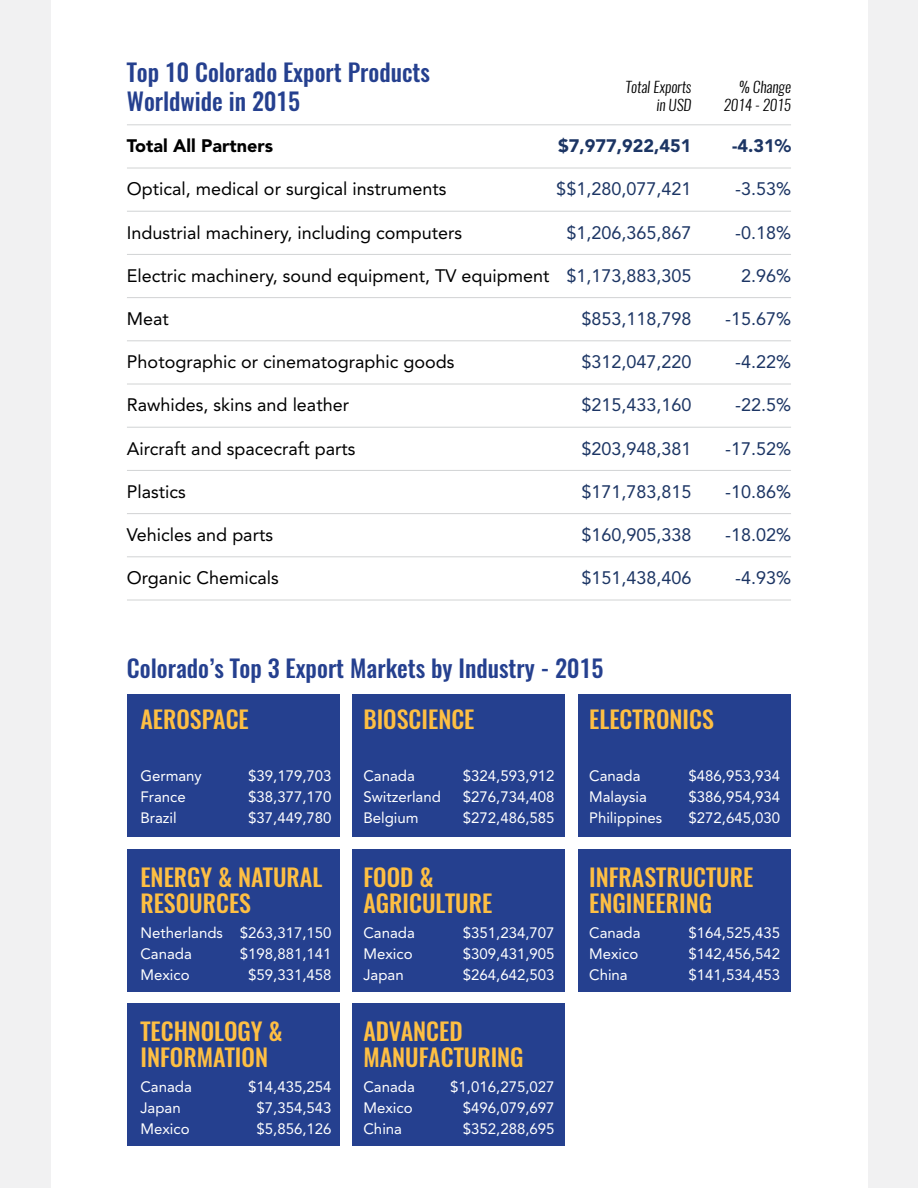
<style>
.page{position:relative;width:918px;height:1188px;background:#f1f1f2}
.page>*{position:absolute;margin:0;border:0;box-sizing:border-box;transform-origin:0 0}
.t1{font:500 24px "Oswald";color:#febf43}
.t2{font:500 24px/28.8px "Oswald";color:#25408f}
.t3{font:18px "Avenir";color:#000}
.t4{font:18px "Avenir";color:#1c3564}
.t5{font:900 18px "Avenir";color:#1c3564}
.t6{font:900 18px "Avenir";color:#000}
.t7{font:15px "Avenir";color:#fff}
.t8{font:italic 300 15px/18px "Oswald";color:#000;text-align:right}
</style>
<div class="page">
<div style="left:51px;top:0;width:816px;height:1188px;background:#fff"></div>
<hr style="left:127px;top:124px;width:664px;height:1px;background:#d1d3d4">
<hr style="left:127px;top:168px;width:664px;height:1px;background:#d1d3d4">
<hr style="left:127px;top:211px;width:664px;height:1px;background:#d1d3d4">
<hr style="left:127px;top:254px;width:664px;height:1px;background:#d1d3d4">
<hr style="left:127px;top:297px;width:664px;height:1px;background:#d1d3d4">
<hr style="left:127px;top:340px;width:664px;height:1px;background:#d1d3d4">
<hr style="left:127px;top:384px;width:664px;height:1px;background:#d1d3d4">
<hr style="left:127px;top:427px;width:664px;height:1px;background:#d1d3d4">
<hr style="left:127px;top:470px;width:664px;height:1px;background:#d1d3d4">
<hr style="left:127px;top:513px;width:664px;height:1px;background:#d1d3d4">
<hr style="left:127px;top:556px;width:664px;height:1px;background:#d1d3d4">
<hr style="left:127px;top:600px;width:664px;height:1px;background:#d1d3d4">
<div style="left:127px;top:694px;width:213px;height:143px;background:#25408f"></div>
<div style="left:127px;top:849px;width:213px;height:142px;background:#25408f"></div>
<div style="left:127px;top:1003px;width:213px;height:143px;background:#25408f"></div>
<div style="left:353px;top:694px;width:212px;height:143px;background:#25408f"></div>
<div style="left:353px;top:849px;width:212px;height:142px;background:#25408f"></div>
<div style="left:353px;top:1003px;width:212px;height:143px;background:#25408f"></div>
<div style="left:578px;top:694px;width:213px;height:143px;background:#25408f"></div>
<div style="left:578px;top:849px;width:213px;height:142px;background:#25408f"></div>
<p class="t2" style="left:127px;top:59px;width:305px">Top 10 Colorado Export Products<br>Worldwide in 2015</p>
<p class="t8" style="left:626px;top:78px;width:67px">Total Exports in USD</p>
<p class="t8" style="left:724px;top:78px;width:69px">% Change<br>2014 - 2015</p>
<p class="t5" style="left:558px;top:135px;width:135px">$7,977,922,451</p>
<p class="t4" style="left:556px;top:179px;width:137px">$$1,280,077,421</p>
<p class="t4" style="left:566px;top:222px;width:127px">$1,206,365,867</p>
<p class="t4" style="left:566px;top:265px;width:127px">$1,173,883,305</p>
<p class="t4" style="left:581px;top:308px;width:112px">$853,118,798</p>
<p class="t4" style="left:581px;top:351px;width:112px">$312,047,220</p>
<p class="t4" style="left:581px;top:395px;width:112px">$215,433,160</p>
<p class="t4" style="left:581px;top:438px;width:112px">$203,948,381</p>
<p class="t4" style="left:581px;top:481px;width:112px">$171,783,815</p>
<p class="t4" style="left:581px;top:524px;width:112px">$160,905,338</p>
<p class="t4" style="left:581px;top:567px;width:112px">$151,438,406</p>
<p class="t6" style="left:127px;top:135px;width:148px">Total All Partners</p>
<p class="t3" style="left:127px;top:179px;width:321px">Optical, medical or surgical instruments</p>
<p class="t3" style="left:127px;top:222px;width:337px">Industrial machinery, including computers</p>
<p class="t3" style="left:127px;top:265px;width:424px">Electric machinery, sound equipment, TV equipment</p>
<p class="t3" style="left:127px;top:308px;width:44px">Meat</p>
<p class="t3" style="left:127px;top:351px;width:329px">Photographic or cinematographic goods</p>
<p class="t3" style="left:127px;top:395px;width:224px">Rawhides, skins and leather</p>
<p class="t3" style="left:127px;top:438px;width:230px">Aircraft and spacecraft parts</p>
<p class="t3" style="left:127px;top:481px;width:61px">Plastics</p>
<p class="t3" style="left:127px;top:524px;width:148px">Vehicles and parts</p>
<p class="t3" style="left:127px;top:567px;width:153px">Organic Chemicals</p>
<p class="t5" style="left:732px;top:135px;width:60px">-4.31%</p>
<p class="t4" style="left:735px;top:179px;width:58px">-3.53%</p>
<p class="t4" style="left:735px;top:222px;width:58px">-0.18%</p>
<p class="t4" style="left:741px;top:265px;width:52px">2.96%</p>
<p class="t4" style="left:725px;top:308px;width:68px">-15.67%</p>
<p class="t4" style="left:735px;top:351px;width:58px">-4.22%</p>
<p class="t4" style="left:735px;top:395px;width:58px">-22.5%</p>
<p class="t4" style="left:725px;top:438px;width:68px">-17.52%</p>
<p class="t4" style="left:725px;top:481px;width:68px">-10.86%</p>
<p class="t4" style="left:725px;top:524px;width:68px">-18.02%</p>
<p class="t4" style="left:735px;top:567px;width:58px">-4.93%</p>
<p class="t2" style="left:127px;top:655px;width:478px">Colorado’s Top 3 Export Markets by Industry - 2015</p>
<p class="t1" style="left:140px;top:703px;width:110px">AEROSPACE</p>
<p class="t1" style="left:363px;top:703px;width:113px">BIOSCIENCE</p>
<p class="t1" style="left:589px;top:703px;width:126px">ELECTRONICS</p>
<p class="t7" style="left:140px;top:767px;width:63px">Germany</p>
<p class="t7" style="left:248px;top:767px;width:85px">$39,179,703</p>
<p class="t7" style="left:140px;top:788px;width:47px">France</p>
<p class="t7" style="left:248px;top:788px;width:85px">$38,377,170</p>
<p class="t7" style="left:140px;top:809px;width:38px">Brazil</p>
<p class="t7" style="left:248px;top:809px;width:85px">$37,449,780</p>
<p class="t7" style="left:363px;top:767px;width:53px">Canada</p>
<p class="t7" style="left:463px;top:767px;width:93px">$324,593,912</p>
<p class="t7" style="left:363px;top:788px;width:79px">Switzerland</p>
<p class="t7" style="left:463px;top:788px;width:93px">$276,734,408</p>
<p class="t7" style="left:363px;top:809px;width:57px">Belgium</p>
<p class="t7" style="left:463px;top:809px;width:93px">$272,486,585</p>
<p class="t7" style="left:589px;top:767px;width:53px">Canada</p>
<p class="t7" style="left:689px;top:767px;width:93px">$486,953,934</p>
<p class="t7" style="left:589px;top:788px;width:59px">Malaysia</p>
<p class="t7" style="left:689px;top:788px;width:93px">$386,954,934</p>
<p class="t7" style="left:589px;top:809px;width:75px">Philippines</p>
<p class="t7" style="left:689px;top:809px;width:93px">$272,645,030</p>
<p class="t1" style="left:140px;top:860px;width:184px">ENERGY &amp; NATURAL</p>
<p class="t1" style="left:363px;top:860px;width:72px">FOOD &amp;</p>
<p class="t1" style="left:589px;top:860px;width:166px">INFRASTRUCTURE</p>
<p class="t1" style="left:140px;top:886px;width:112px">RESOURCES</p>
<p class="t1" style="left:363px;top:886px;width:130px">AGRICULTURE</p>
<p class="t1" style="left:589px;top:886px;width:125px">ENGINEERING</p>
<p class="t7" style="left:140px;top:924px;width:193px">Netherlands $263,317,150</p>
<p class="t7" style="left:140px;top:945px;width:53px">Canada</p>
<p class="t7" style="left:240px;top:945px;width:93px">$198,881,141</p>
<p class="t7" style="left:140px;top:966px;width:51px">Mexico</p>
<p class="t7" style="left:248px;top:966px;width:85px">$59,331,458</p>
<p class="t7" style="left:363px;top:924px;width:53px">Canada</p>
<p class="t7" style="left:463px;top:924px;width:93px">$351,234,707</p>
<p class="t7" style="left:363px;top:945px;width:51px">Mexico</p>
<p class="t7" style="left:463px;top:945px;width:93px">$309,431,905</p>
<p class="t7" style="left:363px;top:966px;width:42px">Japan</p>
<p class="t7" style="left:463px;top:966px;width:93px">$264,642,503</p>
<p class="t7" style="left:589px;top:924px;width:53px">Canada</p>
<p class="t7" style="left:689px;top:924px;width:93px">$164,525,435</p>
<p class="t7" style="left:589px;top:945px;width:51px">Mexico</p>
<p class="t7" style="left:689px;top:945px;width:93px">$142,456,542</p>
<p class="t7" style="left:589px;top:966px;width:40px">China</p>
<p class="t7" style="left:689px;top:966px;width:93px">$141,534,453</p>
<p class="t1" style="left:140px;top:1014px;width:144px">TECHNOLOGY &amp;</p>
<p class="t1" style="left:363px;top:1014px;width:101px">ADVANCED</p>
<p class="t1" style="left:140px;top:1041px;width:129px">INFORMATION</p>
<p class="t1" style="left:363px;top:1041px;width:162px">MANUFACTURING</p>
<p class="t7" style="left:140px;top:1078px;width:53px">Canada</p>
<p class="t7" style="left:248px;top:1078px;width:85px">$14,435,254</p>
<p class="t7" style="left:140px;top:1099px;width:42px">Japan</p>
<p class="t7" style="left:257px;top:1099px;width:77px">$7,354,543</p>
<p class="t7" style="left:140px;top:1120px;width:51px">Mexico</p>
<p class="t7" style="left:257px;top:1120px;width:77px">$5,856,126</p>
<p class="t7" style="left:363px;top:1078px;width:53px">Canada</p>
<p class="t7" style="left:450px;top:1078px;width:106px">$1,016,275,027</p>
<p class="t7" style="left:363px;top:1099px;width:51px">Mexico</p>
<p class="t7" style="left:463px;top:1099px;width:93px">$496,079,697</p>
<p class="t7" style="left:363px;top:1120px;width:40px">China</p>
<p class="t7" style="left:463px;top:1120px;width:93px">$352,288,695</p>
</div>
